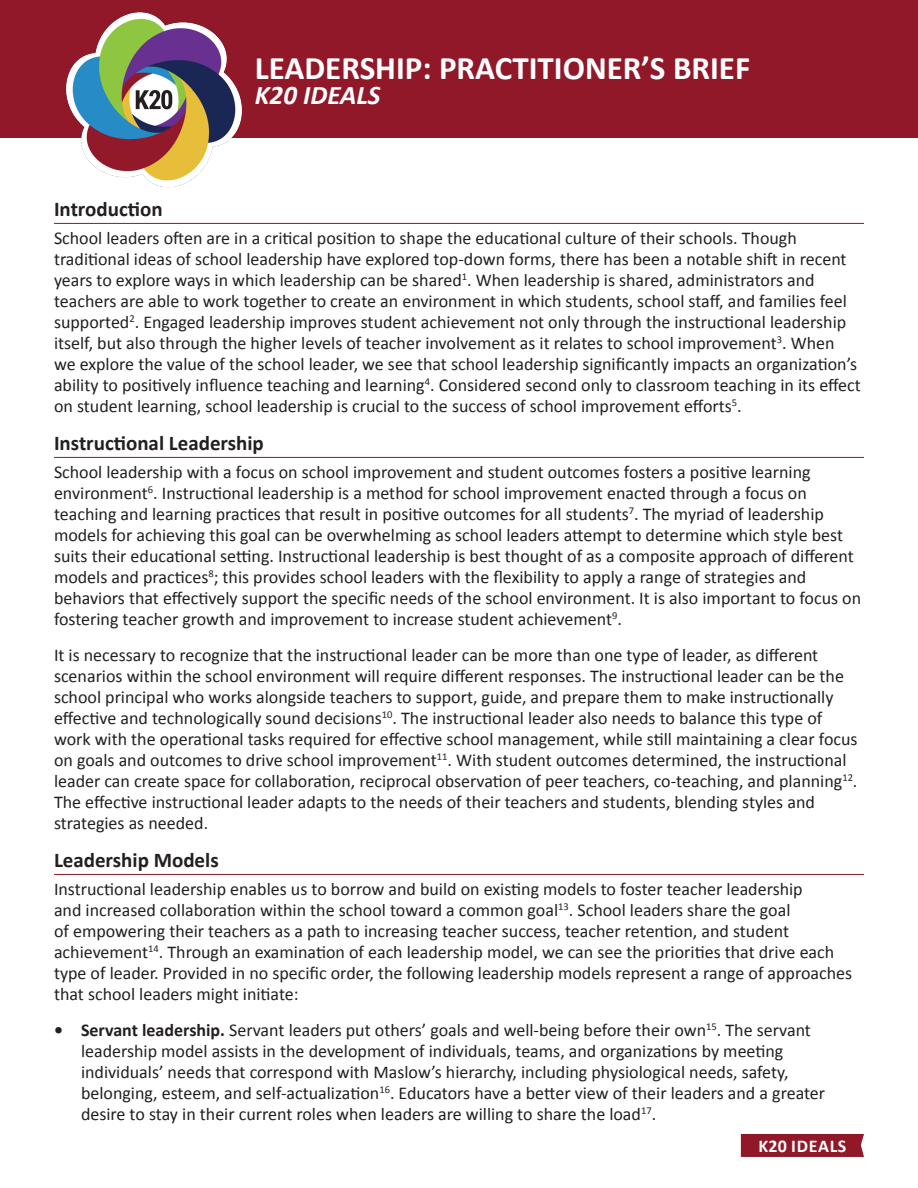
<style>
.page{position:relative;width:918px;height:1188px;background:#fff}
.page>*{position:absolute;margin:0;border:0;box-sizing:border-box;transform-origin:0 0}
.t1{font:700 33px "Calibri";color:#fff}
.t2{font:italic 700 27px "Calibri";color:#fff}
.Header_1{font:700 21px "Calibri";color:#231f20}
.t3{font:18px/21px "Calibri";color:#231f20}
.t4{font:700 18px "Calibri";letter-spacing:.04em;color:#fff}
.s1{font-weight:700}
</style>
<div class="page">
<div style="left:0;top:0;width:918px;height:137px;background:#901829"></div>
<img style="left:52px;top:12px;width:203px;height:176px">
<div style="left:741px;top:1134px;width:123px;height:23px;background:#901829"></div>
<hr style="left:54px;top:223px;width:810px;height:1px;background:#901829">
<hr style="left:54px;top:457px;width:810px;height:1px;background:#901829">
<hr style="left:54px;top:874px;width:810px;height:1px;background:#901829">
<h1 class="t1" style="left:255px;top:44px;width:497px">LEADERSHIP: PRACTITIONER’S BRIEF</h1>
<h2 class="t2" style="left:255px;top:76px;width:127px">K20 IDEALS</h2>
<p class="Header_1" style="left:54px;top:194px;width:110px">Introduction</p>
<p class="t3" style="left:54px;top:227px;width:808px">School leaders often are in a critical position to shape the educational culture of their schools. Though traditional ideas of school leadership have explored top-down forms, there has been a notable shift in recent years to explore ways in which leadership can be shared<sup>1</sup>. When leadership is shared, administrators and teachers are able to work together to create an environment in which students, school staff, and families feel supported<sup>2</sup>. Engaged leadership improves student achievement not only through the instructional leadership itself, but also through the higher levels of teacher involvement as it relates to school improvement<sup>3</sup>. When we explore the value of the school leader, we see that school leadership significantly impacts an organization’s ability to positively influence teaching and learning<sup>4</sup>. Considered second only to classroom teaching in its effect on student learning, school leadership is crucial to the success of school improvement efforts<sup>5</sup>.</p>
<p class="Header_1" style="left:54px;top:428px;width:211px">Instructional Leadership</p>
<p class="t3" style="left:54px;top:461px;width:809px">School leadership with a focus on school improvement and student outcomes fosters a positive learning environment<sup>6</sup>. Instructional leadership is a method for school improvement enacted through a focus on teaching and learning practices that result in positive outcomes for all students<sup>7</sup>. The myriad of leadership models for achieving this goal can be overwhelming as school leaders attempt to determine which style best suits their educational setting. Instructional leadership is best thought of as a composite approach of different models and practices<sup>8</sup>; this provides school leaders with the flexibility to apply a range of strategies and behaviors that effectively support the specific needs of the school environment. It is also important to focus on fostering teacher growth and improvement to increase student achievement<sup>9</sup>.</p>
<p class="t3" style="left:54px;top:644px;width:805px">It is necessary to recognize that the instructional leader can be more than one type of leader, as different scenarios within the school environment will require different responses. The instructional leader can be the school principal who works alongside teachers to support, guide, and prepare them to make instructionally effective and technologically sound decisions<sup>10</sup>. The instructional leader also needs to balance this type of work with the operational tasks required for effective school management, while still maintaining a clear focus on goals and outcomes to drive school improvement<sup>11</sup>. With student outcomes determined, the instructional leader can create space for collaboration, reciprocal observation of peer teachers, co-teaching, and planning<sup>12</sup>.<br>The effective instructional leader adapts to the needs of their teachers and students, blending styles and strategies as needed.</p>
<p class="Header_1" style="left:54px;top:845px;width:166px">Leadership Models</p>
<p class="t3" style="left:54px;top:878px;width:800px">Instructional leadership enables us to borrow and build on existing models to foster teacher leadership<br>and increased collaboration within the school toward a common goal<sup>13</sup>. School leaders share the goal<br>of empowering their teachers as a path to increasing teacher success, teacher retention, and student achievement<sup>14</sup>. Through an examination of each leadership model, we can see the priorities that drive each type of leader. Provided in no specific order, the following leadership models represent a range of approaches that school leaders might initiate:</p>
<p class="t3" style="left:81px;top:1019px;width:746px;text-indent:-27px"><span class="s1">• Servant leadership.</span> Servant leaders put others’ goals and well-being before their own<sup>15</sup>. The servant leadership model assists in the development of individuals, teams, and organizations by meeting individuals’ needs that correspond with Maslow’s hierarchy, including physiological needs, safety, belonging, esteem, and self-actualization<sup>16</sup>. Educators have a better view of their leaders and a greater desire to stay in their current roles when leaders are willing to share the load<sup>17</sup>.</p>
<p class="t4" style="left:758px;top:1133px;width:90px">K20 IDEALS</p>
</div>
